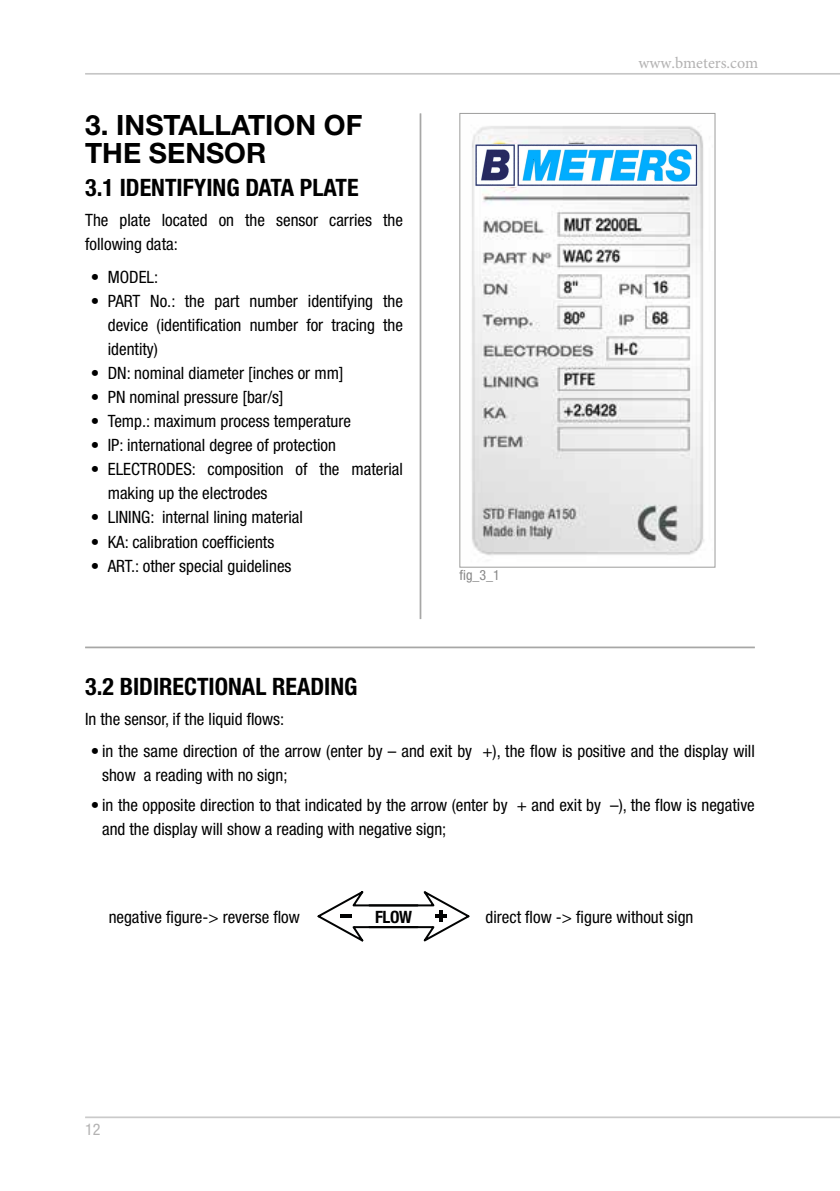
<style>
.page{position:relative;width:840px;height:1191px;background:#fff}
.page>*{position:absolute;margin:0;border:0;box-sizing:border-box;transform-origin:0 0}
.t1{font:700 28px/28px "Helvetica Neue";color:#000}
.t2{font:700 condensed 24px "Helvetica Neue";color:#000}
.t3{font:condensed 17px/24px "Helvetica Neue";color:#000}
.t4{font:700 condensed 17px "Helvetica Neue";color:#000}
.t5{font:16px "Minion Pro";color:#b3b2b2}
.t6{font:condensed 16px "Helvetica Neue";color:#b3b2b2}
.t7{font:condensed 14px "Helvetica Neue";color:#878787}
</style>
<div class="page">
<hr style="left:420px;top:113px;width:1px;height:506px;background:#9d9d9c">
<hr style="left:419px;top:113px;width:1px;height:506px;background:#9d9d9c">
<hr style="left:85px;top:647px;width:669px;height:1px;background:#9d9d9c">
<img style="left:472px;top:126px;width:232px;height:430px">
<div style="left:459px;top:113px;width:256px;height:454px;border:1px solid #9d9d9c"></div>
<hr style="left:85px;top:73px;width:754px;height:1px;background:#c6c6c6">
<hr style="left:85px;top:74px;width:754px;height:1px;background:#c6c6c6">
<hr style="left:85px;top:1116px;width:754px;height:1px;background:#c6c6c6">
<hr style="left:85px;top:1117px;width:754px;height:1px;background:#c6c6c6">
<svg style="left:317px;top:891px;width:153px;height:51px"></svg>
<img style="left:475px;top:144px;width:221px;height:42px">
<h1 class="t1" style="left:85px;top:111px;width:278px">3. INSTALLATION OF<br>THE SENSOR</h1>
<h2 class="t2" style="left:85px;top:173px;width:275px">3.1 IDENTIFYING DATA PLATE</h2>
<p class="t3" style="left:85px;top:207px;width:319px">The plate located on the sensor carries the following data:</p>
<p class="t3" style="left:91px;top:265px;width:69px">• MODEL:</p>
<p class="t3" style="left:108px;top:289px;width:296px;text-align:justify;text-indent:-17px">• PART No.: the part number identifying the device (identification number for tracing the identity)</p>
<p class="t3" style="left:91px;top:361px;width:254px">• DN: nominal diameter [inches or mm]</p>
<p class="t3" style="left:91px;top:385px;width:194px">• PN nominal pressure [bar/s]</p>
<p class="t3" style="left:91px;top:409px;width:262px">• Temp.: maximum process temperature</p>
<p class="t3" style="left:91px;top:433px;width:246px">• IP: international degree of protection</p>
<p class="t3" style="left:108px;top:457px;width:296px;text-indent:-17px">• ELECTRODES: composition of the material making up the electrodes</p>
<p class="t3" style="left:91px;top:505px;width:213px">• LINING: internal lining material</p>
<p class="t3" style="left:91px;top:529px;width:185px">• KA: calibration coefficients</p>
<p class="t3" style="left:91px;top:553px;width:202px">• ART.: other special guidelines</p>
<p class="t7" style="left:459px;top:566px;width:42px">fig_3_1</p>
<p class="t5" style="left:638px;top:52px;width:121px">www.bmeters.com</p>
<h2 class="t2" style="left:85px;top:672px;width:274px">3.2 BIDIRECTIONAL READING</h2>
<p class="t3" style="left:85px;top:706px;width:200px">In the sensor, if the liquid flows:</p>
<p class="t3" style="left:102px;top:739px;width:654px;text-indent:-11px">• in the same direction of the arrow (enter by – and exit by +), the flow is positive and the display will show a reading with no sign;</p>
<p class="t3" style="left:102px;top:792px;width:653px;text-indent:-11px">• in the opposite direction to that indicated by the arrow (enter by + and exit by –), the flow is negative and the display will show a reading with negative sign;</p>
<p class="t3" style="left:109px;top:905px;width:193px">negative figure-&gt; reverse flow</p>
<p class="t4" style="left:375px;top:906px;width:38px">FLOW</p>
<p class="t3" style="left:485px;top:905px;width:209px">direct flow -&gt; figure without sign</p>
<p class="t6" style="left:85px;top:1120px;width:17px">12</p>
</div>
